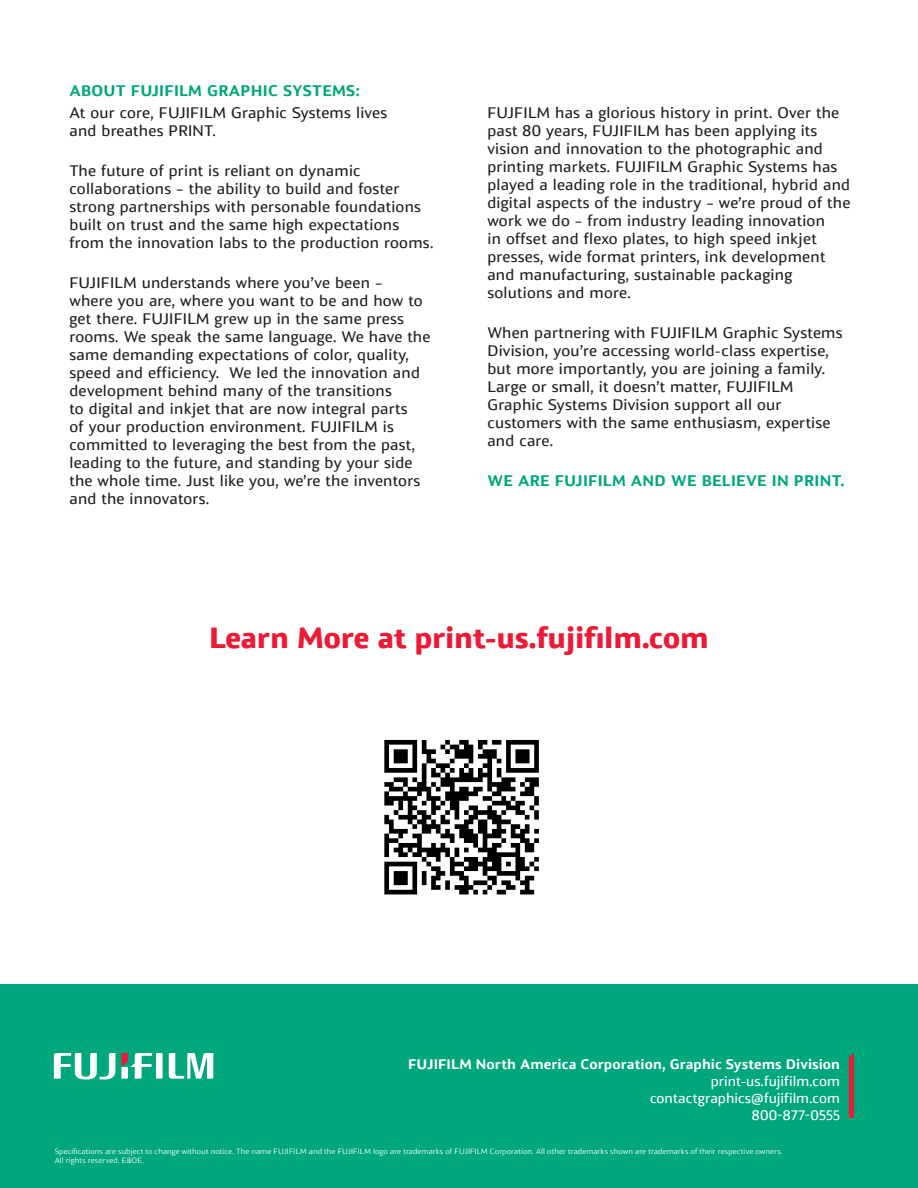
<style>
.page{position:relative;width:918px;height:1188px;background:#fff}
.page>*{position:absolute;margin:0;border:0;box-sizing:border-box;transform-origin:0 0}
.Content_-_Quote{font:800 28.5px "Kandin";letter-spacing:-.01em;color:#ed1a36}
.Page_-_captions{font:15px/18px "Kandin";letter-spacing:.02em;color:#231f20}
.Page_-_captions-2{font:700 15px "Kandin";letter-spacing:.02em;color:#00a77c}
.Content_-_section_he{font:13.5px "Kandin";letter-spacing:.01em;color:#fff}
.Content_-_section_he-2{font:700 13.5px "Kandin";letter-spacing:.01em;color:#fff}
.t1{font:300 7.5px/9px "Kandin";letter-spacing:.02em;color:#fff}
</style>
<div class="page">
<div style="left:0;top:984px;width:918px;height:204px;background:#00a77c"></div>
<svg style="left:849px;top:1053px;width:5px;height:65px"></svg>
<svg style="left:384px;top:740px;width:155px;height:154px"></svg>
<svg style="left:169px;top:1053px;width:44px;height:26px"></svg>
<svg style="left:54px;top:1053px;width:61px;height:27px"></svg>
<svg style="left:121px;top:1053px;width:42px;height:26px"></svg>
<p class="Page_-_captions-2" style="left:69px;top:81px;width:292px">ABOUT FUJIFILM GRAPHIC SYSTEMS:</p>
<p class="Page_-_captions" style="left:69px;top:103px;width:319px">At our core, FUJIFILM Graphic Systems lives and breathes PRINT.</p>
<p class="Page_-_captions" style="left:69px;top:162px;width:365px">The future of print is reliant on dynamic collaborations – the ability to build and foster strong partnerships with personable foundations built on trust and the same high expectations from the innovation labs to the production rooms.</p>
<p class="Page_-_captions" style="left:69px;top:274px;width:362px">FUJIFILM understands where you’ve been –<br>where you are, where you want to be and how to get there. FUJIFILM grew up in the same press rooms. We speak the same language. We have the same demanding expectations of color, quality, speed and efficiency. We led the innovation and development behind many of the transitions<br>to digital and inkjet that are now integral parts<br>of your production environment. FUJIFILM is committed to leveraging the best from the past, leading to the future, and standing by your side the whole time. Just like you, we’re the inventors and the innovators.</p>
<p class="Page_-_captions" style="left:487px;top:103px;width:364px">FUJFILM has a glorious history in print. Over the past 80 years, FUJIFILM has been applying its vision and innovation to the photographic and printing markets. FUJIFILM Graphic Systems has played a leading role in the traditional, hybrid and digital aspects of the industry – we’re proud of the work we do – from industry leading innovation<br>in offset and flexo plates, to high speed inkjet presses, wide format printers, ink development and manufacturing, sustainable packaging solutions and more.</p>
<p class="Page_-_captions" style="left:487px;top:324px;width:357px">When partnering with FUJIFILM Graphic Systems Division, you’re accessing world-class expertise, but more importantly, you are joining a family.<br>Large or small, it doesn’t matter, FUJIFILM Graphic Systems Division support all our customers with the same enthusiasm, expertise and care.</p>
<p class="Page_-_captions-2" style="left:487px;top:471px;width:359px">WE ARE FUJIFILM AND WE BELIEVE IN PRINT.</p>
<p class="Content_-_Quote" style="left:209px;top:619px;width:501px">Learn More at print-us.fujifilm.com</p>
<p class="Content_-_section_he-2" style="left:408px;top:1055px;width:433px">FUJIFILM North America Corporation, Graphic Systems Division</p>
<p class="Content_-_section_he" style="left:711px;top:1072px;width:131px">print-us.fujifilm.com</p>
<p class="Content_-_section_he" style="left:650px;top:1089px;width:192px">contactgraphics@fujifilm.com</p>
<p class="Content_-_section_he" style="left:752px;top:1106px;width:90px">800-877-0555</p>
<p class="t1" style="left:55px;top:1147px;width:729px">Specifications are subject to change without notice. The name FUJIFILM and the FUJIFILM logo are trademarks of FUJIFILM Corporation. All other trademarks shown are trademarks of their respective owners.<br>All rights reserved. E&amp;OE.</p>
</div>
